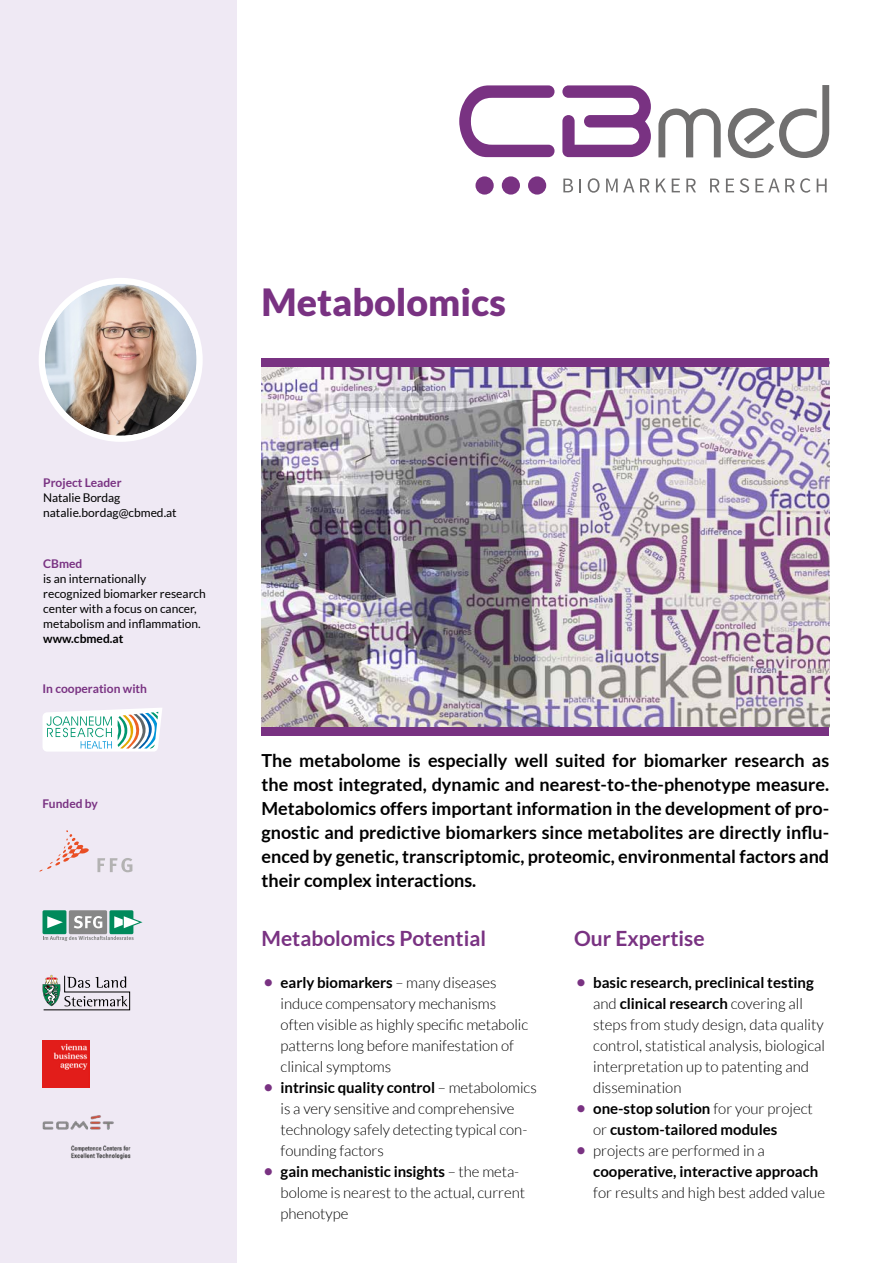
<style>
.page{position:relative;width:893px;height:1263px;background:#fff}
.page>*{position:absolute;margin:0;border:0;box-sizing:border-box;transform-origin:0 0}
.t1{font:900 37.5px "Lato";color:#793282}
.t2{font:700 21px "Lato";color:#793282}
.t3{font:700 18px/24px "Lato";color:#000;text-align:justify}
.t4{font:300 15px/21px "Lato";letter-spacing:-.005em;color:#000}
.t5{font:700 15px/21px "Lato";color:#000}
.t6{font:12px/15px "Lato";color:#000}
.t7{font:700 12px "Lato";color:#793282}
.t8{font:700 12px "Lato";color:#000}
.s1{font-size:24px;color:#793282}
.s2{font-weight:700}
.s3{font-weight:300;font-size:24px;color:#793282}
.s4{font-weight:300}
</style>
<div class="page">
<img style="left:261px;top:367px;width:568px;height:361px">
<svg style="left:658px;top:85px;width:171px;height:74px"></svg>
<svg style="left:563px;top:179px;width:10px;height:13px"></svg>
<svg style="left:579px;top:179px;width:2px;height:13px"></svg>
<svg style="left:588px;top:178px;width:12px;height:15px"></svg>
<svg style="left:606px;top:179px;width:28px;height:13px"></svg>
<svg style="left:640px;top:179px;width:10px;height:13px"></svg>
<svg style="left:656px;top:179px;width:10px;height:13px"></svg>
<svg style="left:672px;top:179px;width:8px;height:13px"></svg>
<svg style="left:686px;top:179px;width:10px;height:13px"></svg>
<svg style="left:710px;top:179px;width:10px;height:13px"></svg>
<svg style="left:726px;top:179px;width:8px;height:13px"></svg>
<svg style="left:740px;top:178px;width:9px;height:15px"></svg>
<svg style="left:755px;top:178px;width:55px;height:15px"></svg>
<svg style="left:817px;top:179px;width:10px;height:13px"></svg>
<svg style="left:459px;top:85px;width:95px;height:72px"></svg>
<svg style="left:562px;top:85px;width:89px;height:72px"></svg>
<div style="left:528px;top:176px;width:18px;height:19px;background:#793282;border-radius:50%"></div>
<div style="left:502px;top:176px;width:18px;height:19px;background:#793282;border-radius:50%"></div>
<div style="left:475px;top:176px;width:19px;height:19px;background:#793282;border-radius:50%"></div>
<div style="left:261px;top:358px;width:568px;height:9px;background:#793282"></div>
<div style="left:261px;top:728px;width:568px;height:8px;background:#793282"></div>
<div style="left:0;top:0;width:236px;height:1263px;background:#efe9f4"></div>
<img style="left:45px;top:285px;width:151px;height:150px">
<div style="left:39px;top:278px;width:164px;height:164px;border:6px solid #fff;border-radius:50%"></div>
<svg style="left:97px;top:858px;width:35px;height:14px"></svg>
<svg style="left:39px;top:830px;width:50px;height:41px"></svg>
<svg style="left:43px;top:910px;width:99px;height:31px"></svg>
<svg style="left:42px;top:975px;width:88px;height:35px"></svg>
<img style="left:43px;top:1041px;width:47px;height:47px">
<img style="left:43px;top:1115px;width:88px;height:45px">
<svg style="left:43px;top:708px;width:119px;height:44px;background:#d5e5e2"></svg>
<h1 class="t1" style="left:261px;top:280px;width:246px">Metabolomics</h1>
<p class="t7" style="left:43px;top:476px;width:80px">Project Leader</p>
<p class="t6" style="left:43px;top:490px;width:135px">Natalie Bordag natalie.bordag@cbmed.at</p>
<p class="t7" style="left:43px;top:557px;width:41px">CBmed</p>
<p class="t6" style="left:43px;top:571px;width:164px">is an internationally recognized biomarker research center with a focus on cancer, metabolism and inflammation.</p>
<p class="t8" style="left:43px;top:632px;width:82px">www.cbmed.at</p>
<p class="t7" style="left:43px;top:682px;width:106px">In cooperation with</p>
<p class="t7" style="left:43px;top:797px;width:57px">Funded by</p>
<p class="t3" style="left:261px;top:748px;width:569px">The metabolome is especially well suited for biomarker research as the most integrated, dynamic and nearest-to-the-phenotype measure.<br>Metabolomics offers important information in the development of pro&shy;gnostic and predictive biomarkers since metabolites are directly influ&shy;enced by genetic, transcriptomic, proteomic, environmental factors and their complex interactions.</p>
<h2 class="t2" style="left:261px;top:926px;width:226px">Metabolomics Potential</h2>
<p class="t4" style="left:281px;top:972px;width:249px;text-indent:-19px"><span class="s1">•</span> <span class="s2">early biomarkers</span> – many diseases induce compensatory mechanisms often visible as highly specific metabolic patterns long before manifestation of clinical symptoms</p>
<p class="t4" style="left:281px;top:1077px;width:258px;text-indent:-19px"><span class="s1">•</span> <span class="s2">intrinsic quality control</span> – metabolomics is a very sensitive and comprehensive technology safely detecting typical con&shy;founding factors</p>
<p class="t4" style="left:281px;top:1161px;width:246px;text-indent:-19px"><span class="s1">•</span> <span class="s2">gain mechanistic insights</span> – the meta&shy;bolome is nearest to the actual, current phenotype</p>
<h2 class="t2" style="left:574px;top:926px;width:132px">Our Expertise</h2>
<p class="t4" style="left:593px;top:972px;width:233px;text-indent:-19px"><span class="s1">•</span> <span class="s2">basic research, preclinical testing </span>and <span class="s2">clinical research</span> covering all steps from study design, data quality control, statistical analysis, biological interpretation up to patenting and dissemination</p>
<p class="t5" style="left:593px;top:1098px;width:221px;text-indent:-19px"><span class="s3">•</span> one-stop solution <span class="s4">for your project or</span> custom-tailored modules</p>
<p class="t5" style="left:593px;top:1140px;width:227px;text-indent:-19px"><span class="s3">•</span> <span class="s4">projects are performed in a </span>cooperative, interactive approach</p>
<p class="t4" style="left:593px;top:1182px;width:233px">for results and high best added value</p>
</div>
